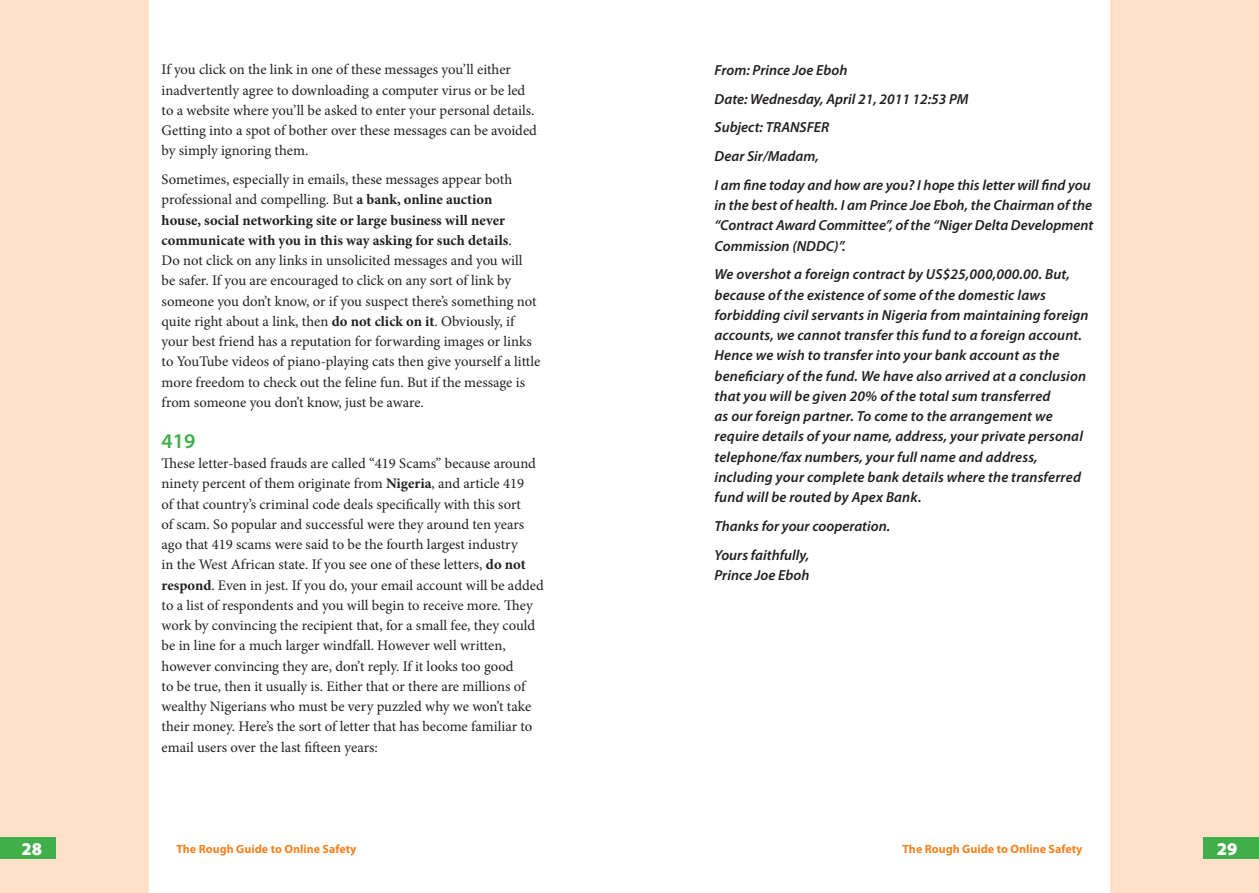
<style>
.page{position:relative;width:1259px;height:893px;background:#fff}
.page>*{position:absolute;margin:0;border:0;box-sizing:border-box;transform-origin:0 0}
.H3__CYBERCRIME{font:600 21px "Myriad Pro";color:#40ae49}
.t1{font:900 18px "Myriad Pro";color:#fff}
.Body_text__CYBERCRIM{font:14.7px/20.2px "Minion Pro";color:#231f20}
.Body_text_sans_ital{font:italic 600 14.7px/20.2px "Myriad Pro";letter-spacing:.01em;color:#231f20}
.t2{font:700 12px "Myriad Pro";color:#f58220}
.s1{font-weight:700}
</style>
<div class="page">
<div style="left:0;top:0;width:149px;height:893px;background:#fee1c8"></div>
<div style="left:0;top:838px;width:55px;height:21px;background:#40ae49"></div>
<div style="left:1110px;top:0;width:149px;height:893px;background:#fee1c8"></div>
<div style="left:1203px;top:838px;width:56px;height:21px;background:#40ae49"></div>
<p class="Body_text__CYBERCRIM" style="left:162px;top:60px;width:377px">If you click on the link in one of these messages you’ll either inadvertently agree to downloading a computer virus or be led to a website where you’ll be asked to enter your personal details.<br>Getting into a spot of bother over these messages can be avoided by simply ignoring them.</p>
<p class="Body_text__CYBERCRIM" style="left:162px;top:169px;width:380px">Sometimes, especially in emails, these messages appear both professional and compelling. But <span class="s1">a bank, online auction<br>house, social networking site or large business will never communicate with you in this way asking for such details</span>.<br>Do not click on any links in unsolicited messages and you will<br>be safer. If you are encouraged to click on any sort of link by someone you don’t know, or if you suspect there’s something not quite right about a link, then <span class="s1">do not click on it</span>. Obviously, if your best friend has a reputation for forwarding images or links to YouTube videos of piano-playing cats then give yourself a little more freedom to check out the feline fun. But if the message is from someone you don’t know, just be aware.</p>
<p class="H3__CYBERCRIME" style="left:162px;top:428px;width:35px">419</p>
<p class="Body_text__CYBERCRIM" style="left:162px;top:453px;width:384px">These letter-based frauds are called “419 Scams” because around ninety percent of them originate from <span class="s1">Nigeria</span>, and article 419<br>of that country’s criminal code deals specifically with this sort<br>of scam. So popular and successful were they around ten years ago that 419 scams were said to be the fourth largest industry<br>in the West African state. If you see one of these letters, <span class="s1">do not respond</span>. Even in jest. If you do, your email account will be added to a list of respondents and you will begin to receive more. They work by convincing the recipient that, for a small fee, they could be in line for a much larger windfall. However well written, however convincing they are, don’t reply. If it looks too good<br>to be true, then it usually is. Either that or there are millions of wealthy Nigerians who must be very puzzled why we won’t take their money. Here’s the sort of letter that has become familiar to email users over the last fifteen years:</p>
<p class="Body_text_sans_ital" style="left:714px;top:59px;width:134px">From: Prince Joe Eboh</p>
<p class="Body_text_sans_ital" style="left:714px;top:88px;width:256px">Date: Wednesday, April 21, 2011 12:53 PM</p>
<p class="Body_text_sans_ital" style="left:714px;top:117px;width:116px">Subject: TRANSFER</p>
<p class="Body_text_sans_ital" style="left:714px;top:146px;width:106px">Dear Sir/Madam,</p>
<p class="Body_text_sans_ital" style="left:714px;top:174px;width:380px">I am fine today and how are you? I hope this letter will find you in the best of health. I am Prince Joe Eboh, the Chairman of the “Contract Award Committee”, of the “Niger Delta Development Commission (NDDC)”.</p>
<p class="Body_text_sans_ital" style="left:714px;top:264px;width:375px">We overshot a foreign contract by US$25,000,000.00. But, because of the existence of some of the domestic laws forbidding civil servants in Nigeria from maintaining foreign accounts, we cannot transfer this fund to a foreign account.<br>Hence we wish to transfer into your bank account as the beneficiary of the fund. We have also arrived at a conclusion that you will be given 20% of the total sum transferred<br>as our foreign partner. To come to the arrangement we require details of your name, address, your private personal telephone/fax numbers, your full name and address, including your complete bank details where the transferred fund will be routed by Apex Bank.</p>
<p class="Body_text_sans_ital" style="left:714px;top:515px;width:177px">Thanks for your cooperation.</p>
<p class="Body_text_sans_ital" style="left:714px;top:544px;width:96px">Yours faithfully,</p>
<p class="Body_text_sans_ital" style="left:714px;top:564px;width:96px">Prince Joe Eboh</p>
<p class="t1" style="left:22px;top:839px;width:22px">28</p>
<p class="t2" style="left:176px;top:841px;width:181px">The Rough Guide to Online Safety</p>
<p class="t2" style="left:902px;top:841px;width:181px">The Rough Guide to Online Safety</p>
<p class="t1" style="left:1216px;top:839px;width:22px">29</p>
</div>
